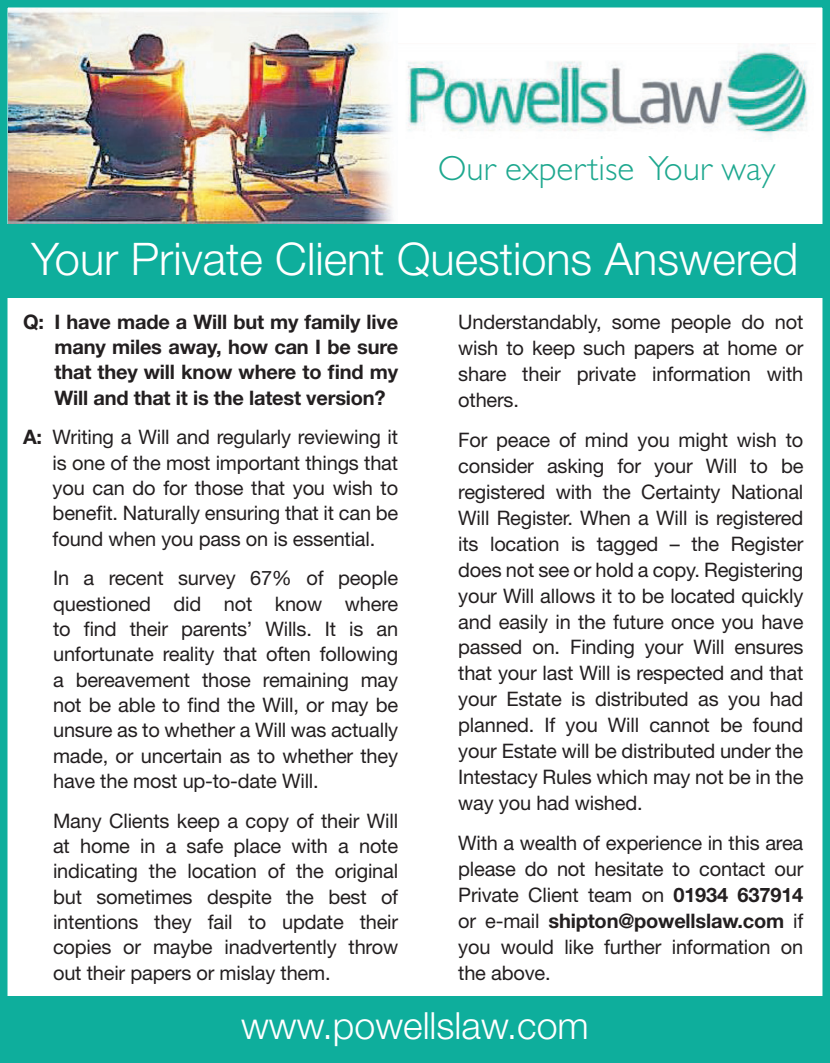
<style>
.page{position:relative;width:830px;height:1063px;background:#fff}
.page>*{position:absolute;margin:0;border:0;box-sizing:border-box;transform-origin:0 0}
.t1{font:300 45px "Ktbjdr Helvetica Neue";color:#fff}
.t2{font:300 37.5px "Ktbjdr Helvetica Neue";color:#fff}
.t3{font:300 35px "Dmwbqq Gill Sans";color:#1ea88f}
.t4{font:20px/26px "Bkqckx Helvetica Neue";letter-spacing:-.01em;color:#231f20;text-align:justify}
.t5{font:700 20px/25.2px "Vwvhnr Helvetica Neue";letter-spacing:-.01em;color:#231f20;text-align:justify}
.s1{font-family:"Vwvhnr Helvetica Neue";font-weight:700}
.s2{font-family:"Bkqckx Helvetica Neue";font-weight:400}
</style>
<div class="page">
<img style="left:407px;top:44px;width:401px;height:95px">
<div style="left:0;top:0;width:829px;height:1063px;border:8px solid #0eae9c"></div>
<div style="left:0;top:224px;width:829px;height:74px;background:#0eae9c"></div>
<div style="left:0;top:996px;width:829px;height:67px;background:#0eae9c"></div>
<img style="left:9px;top:9px;width:384px;height:215px">
<h3 class="t3" style="left:437px;top:148px;width:339px">Our expertise Your way</h3>
<h1 class="t1" style="left:32px;top:233px;width:768px">Your Private Client Questions Answered</h1>
<p class="t5" style="left:54px;top:309px;width:345px;text-indent:-31px">Q: I have made a Will but my family live many miles away, how can I be sure that they will know where to find my Will and that it is the latest version?</p>
<p class="t4" style="left:53px;top:426px;width:347px;line-height:25.2px;text-indent:-30px"><span class="s1">A:</span> Writing a Will and regularly reviewing it is one of the most important things that you can do for those that you wish to benefit. Naturally ensuring that it can be found when you pass on is essential.</p>
<p class="t4" style="left:53px;top:567px;width:346px;line-height:25.2px">In a recent survey 67% of people questioned did not know where to find their parents’ Wills. It is an unfortunate reality that often following a bereavement those remaining may not be able to find the Will, or may be unsure as to whether a Will was actually made, or uncertain as to whether they have the most up-to-date Will.</p>
<p class="t4" style="left:53px;top:809px;width:346px;line-height:25.2px">Many Clients keep a copy of their Will at home in a safe place with a note indicating the location of the original but sometimes despite the best of intentions they fail to update their copies or maybe inadvertently throw out their papers or mislay them.</p>
<p class="t4" style="left:458px;top:310px;width:346px">Understandably, some people do not wish to keep such papers at home or share their private information with others.</p>
<p class="t4" style="left:458px;top:428px;width:346px">For peace of mind you might wish to consider asking for your Will to be registered with the Certainty National Will Register. When a Will is registered its location is tagged – the Register does not see or hold a copy. Registering your Will allows it to be located quickly and easily in the future once you have passed on. Finding your Will ensures that your last Will is respected and that your Estate is distributed as you had planned. If you Will cannot be found your Estate will be distributed under the Intestacy Rules which may not be in the way you had wished.</p>
<p class="t4" style="left:458px;top:832px;width:346px">With a wealth of experience in this area please do not hesitate to contact our Private Client team on <span class="s1">01934 637914</span></p>
<p class="t5" style="left:458px;top:909px;width:346px"><span class="s2">or e-mail</span> shipton@powellslaw.com <span class="s2">if</span></p>
<p class="t4" style="left:458px;top:936px;width:346px">you would like further information on the above.</p>
<h2 class="t2" style="left:241px;top:1004px;width:349px">www.powellslaw.com</h2>
</div>
